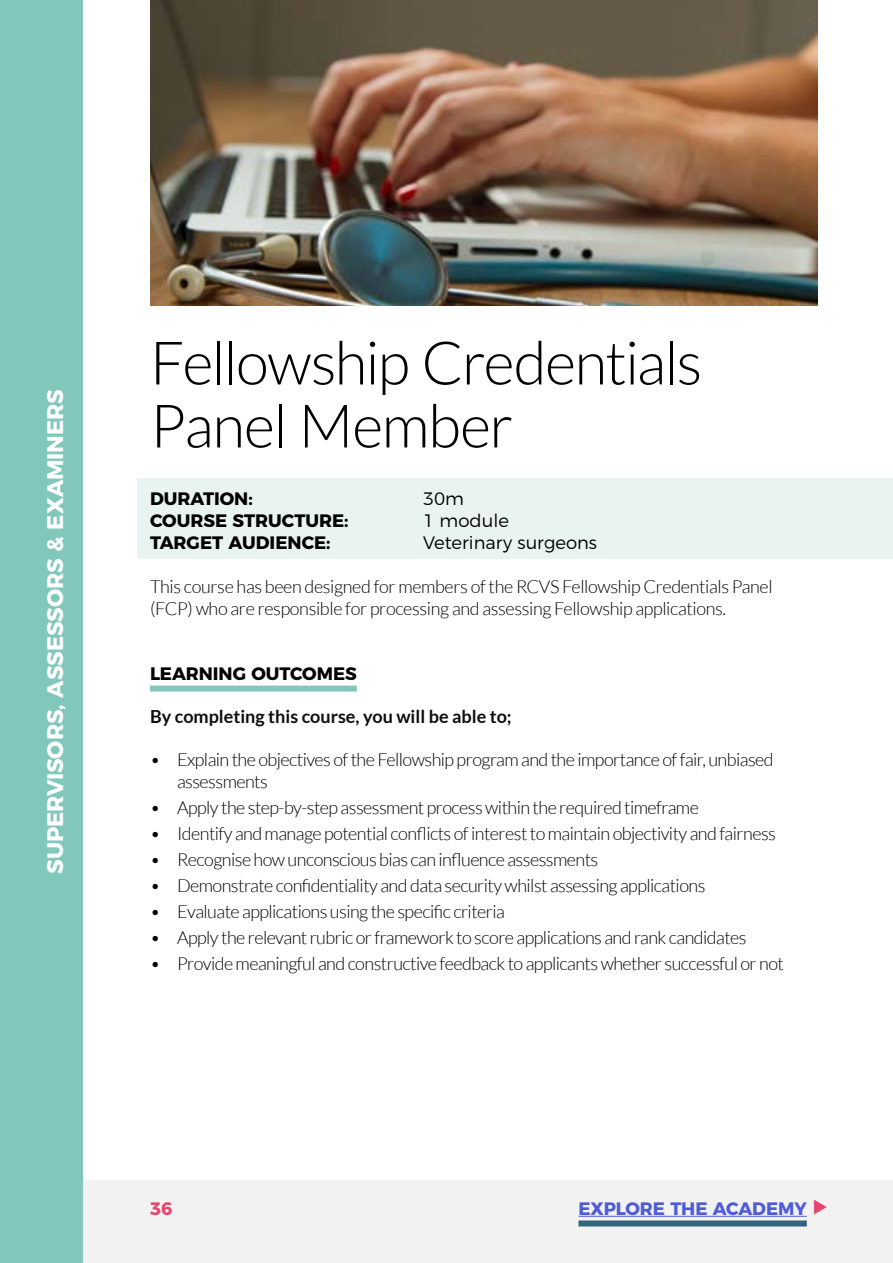
<style>
.page{position:relative;width:893px;height:1263px;background:#fff}
.page>*{position:absolute;margin:0;border:0;box-sizing:border-box;transform-origin:0 0}
.t1{font:300 60px/63px "Lato";letter-spacing:-.025em;color:#000}
.t2{font:700 22.5px "Montserrat";letter-spacing:-.005em;color:#fff}
.t3{font:300 18px/21.6px "Lato";letter-spacing:-.03em;color:#000}
.t4{font:700 18px "Montserrat";color:#000}
.t5{font:700 18px "Lato";color:#0d0d0d}
.t6{font:300 18px "Montserrat";color:#000}
.t7{font:700 18px "Montserrat";letter-spacing:-.01em;color:#4f5cd6}
.t8{font:700 18px "Montserrat";color:#e9446d}
</style>
<div class="page">
<div style="left:0;top:1180px;width:893px;height:83px;background:#f2f2f2"></div>
<div style="left:578px;top:1220px;width:229px;height:6px;background:#33647f"></div>
<hr style="left:578px;top:1216px;width:229px;height:1px;background:#4f5cd6">
<div style="left:137px;top:478px;width:756px;height:80px;background:#e9f4f2"></div>
<div style="left:150px;top:685px;width:207px;height:6px;background:#81c7bc"></div>
<div style="left:0;top:0;width:82px;height:1263px;background:#81c7bc"></div>
<img style="left:150px;top:0;width:668px;height:305px">
<p class="t2" style="left:37px;top:874px;width:486px;rotate:-90deg">SUPERVISORS, ASSESSORS &amp; EXAMINERS</p>
<h1 class="t1" style="left:150px;top:332px;width:554px">Fellowship Credentials<br>Panel Member</h1>
<p class="t4" style="left:150px;top:484px;width:104px">DURATION:</p>
<p class="t6" style="left:423px;top:485px;width:43px">30m</p>
<p class="t4" style="left:150px;top:506px;width:200px">COURSE STRUCTURE:</p>
<p class="t6" style="left:423px;top:506px;width:87px">1 module</p>
<p class="t4" style="left:150px;top:527px;width:182px">TARGET AUDIENCE:</p>
<p class="t6" style="left:423px;top:528px;width:176px">Veterinary surgeons</p>
<p class="t3" style="left:150px;top:576px;width:624px">This course has been designed for members of the RCVS Fellowship Credentials Panel (FCP) who are responsible for processing and assessing Fellowship applications.</p>
<p class="t4" style="left:150px;top:658px;width:208px">LEARNING OUTCOMES</p>
<p class="t5" style="left:150px;top:706px;width:363px">By completing this course, you will be able to;</p>
<p class="t3" style="left:177px;top:749px;width:598px;text-indent:-27px">• Explain the objectives of the Fellowship program and the importance of fair, unbiased assessments</p>
<p class="t3" style="left:150px;top:796px;width:550px">• Apply the step-by-step assessment process within the required timeframe</p>
<p class="t3" style="left:150px;top:823px;width:627px">• Identify and manage potential conflicts of interest to maintain objectivity and fairness</p>
<p class="t3" style="left:150px;top:849px;width:450px">• Recognise how unconscious bias can influence assessments</p>
<p class="t3" style="left:150px;top:875px;width:557px">• Demonstrate confidentiality and data security whilst assessing applications</p>
<p class="t3" style="left:150px;top:901px;width:356px">• Evaluate applications using the specific criteria</p>
<p class="t3" style="left:150px;top:927px;width:598px">• Apply the relevant rubric or framework to score applications and rank candidates</p>
<p class="t3" style="left:150px;top:953px;width:635px">• Provide meaningful and constructive feedback to applicants whether successful or not</p>
<p class="t8" style="left:150px;top:1193px;width:24px">36</p>
<p class="t7" style="left:578px;top:1193px;width:230px">EXPLORE THE ACADEMY</p>
</div>
